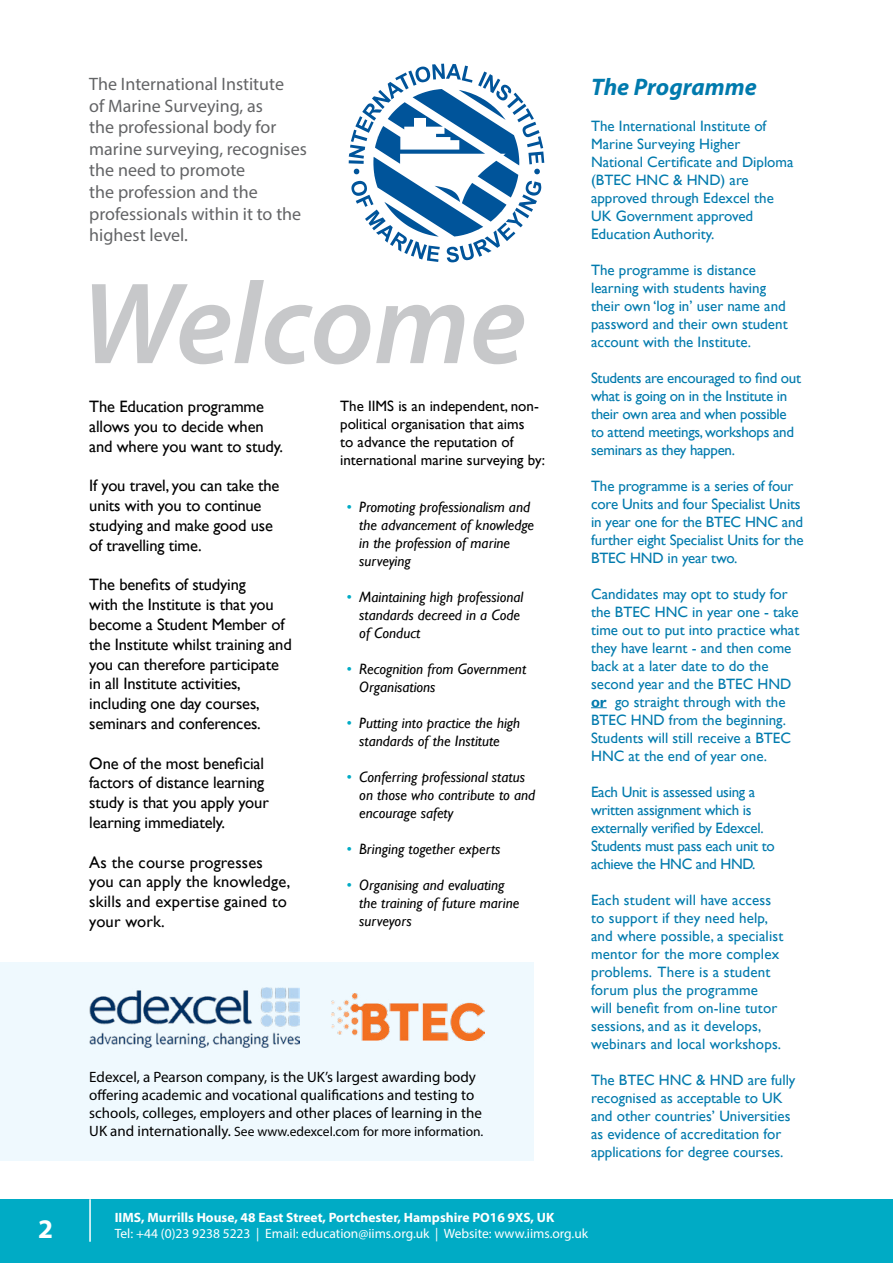
<style>
.page{position:relative;width:893px;height:1263px;background:#fff}
.page>*{position:absolute;margin:0;border:0;box-sizing:border-box;transform-origin:0 0}
.t1{font:italic 600 117px "Myriad Pro";color:#c7c8ca}
.t2{font:700 27px "Myriad Pro";color:#fff}
.t3{font:italic 700 24px "Myriad Pro";color:#007aad}
.t4{font:18px/21.6px "Myriad Pro";color:#636466}
.t5{font:16.5px/19.8px "Gill Sans";letter-spacing:-.01em;color:#000}
.t6{font:16.5px/19.8px "Gill Sans";letter-spacing:.01em;color:#000}
.t7{font:15px/18px "Gill Sans";color:#007aad}
.t8{font:italic 15px/18px "Gill Sans";color:#000}
.t9{font:15px/18px "Gill Sans";letter-spacing:-.02em;color:#007aad}
.t10{font:15px/18px "Myriad Pro";color:#000}
.t11{font:15px/18px "Gill Sans";color:#000}
.t12{font:13.5px "Myriad Pro";color:#fff}
.t13{font:700 13.5px "Myriad Pro";color:#fff}
.t14{font:13.5px "Myriad Pro";color:#000}
.s1{color:#00abc5}
.s2{font-size:15px}
.s3{font-weight:700}
</style>
<div class="page">
<div style="left:0;top:963px;width:534px;height:198px;background:#eff9fe"></div>
<svg style="left:591px;top:707px;width:16px;height:1px"></svg>
<img style="left:89px;top:988px;width:210px;height:59px">
<svg style="left:349px;top:64px;width:195px;height:198px"></svg>
<img style="left:332px;top:994px;width:153px;height:46px">
<div style="left:0;top:1199px;width:893px;height:64px;background:#00abc5"></div>
<hr style="left:89px;top:1199px;width:2px;height:43px;background:#fff">
<p class="t4" style="left:89px;top:73px;width:219px">The International Institute<br>of Marine Surveying, as<br>the professional body for marine surveying, recognises the need to promote<br>the profession and the professionals within it to the highest level.</p>
<h1 class="t1" style="left:81px;top:249px;width:447px">Welcome</h1>
<p class="t5" style="left:89px;top:397px;width:195px">The Education programme allows you to decide when and where you want to study.</p>
<p class="t5" style="left:89px;top:476px;width:192px">If you travel, you can take the units with you to continue studying and make good use of travelling time.</p>
<p class="t5" style="left:89px;top:575px;width:204px">The benefits of studying<br>with the Institute is that you become a Student Member of the Institute whilst training and you can therefore participate in all Institute activities, including one day courses, seminars and conferences.</p>
<p class="t5" style="left:89px;top:753px;width:181px">One of the most beneficial factors of distance learning study is that you apply your learning immediately.</p>
<p class="t6" style="left:89px;top:852px;width:203px">As the course progresses you can apply the knowledge, skills and expertise gained to your work.</p>
<p class="t11" style="left:340px;top:397px;width:206px">The IIMS is an independent, non&shy;political organisation that aims<br>to advance the reputation of international marine surveying by:</p>
<p class="t8" style="left:359px;top:498px;width:176px;text-indent:-13px"><span class="s1">•</span> Promoting professionalism and the advancement of knowledge in the profession of marine surveying</p>
<p class="t8" style="left:359px;top:588px;width:166px;text-indent:-13px"><span class="s1">•</span> Maintaining high professional standards decreed in a Code of Conduct</p>
<p class="t8" style="left:359px;top:660px;width:168px;text-indent:-13px"><span class="s1">•</span> Recognition from Government<br>Organisations</p>
<p class="t8" style="left:347px;top:714px;width:175px;text-align:center"><span class="s1">•</span> Putting into practice the high standards of the Institute</p>
<p class="t8" style="left:359px;top:768px;width:177px;text-indent:-13px"><span class="s1">•</span> Conferring professional status on those who contribute to and encourage safety</p>
<p class="t8" style="left:347px;top:840px;width:156px"><span class="s1">•</span> Bringing together experts</p>
<p class="t8" style="left:359px;top:876px;width:162px;text-indent:-13px"><span class="s1">•</span> Organising and evaluating the training of future marine surveyors</p>
<p class="t10" style="left:89px;top:1068px;width:394px">Edexcel, a Pearson company, is the UK’s largest awarding body offering academic and vocational qualifications and testing to schools, colleges, employers and other places of learning in the</p>
<p class="t14" style="left:89px;top:1123px;width:396px"><span class="s2">UK and internationally.</span> See www.edexcel.com for more information.</p>
<h3 class="t3" style="left:591px;top:71px;width:167px">The Programme</h3>
<p class="t7" style="left:591px;top:117px;width:204px">The International Institute of<br>Marine Surveying Higher<br>National Certificate and Diploma (BTEC HNC &amp; HND) are approved through Edexcel the<br>UK Government approved<br>Education Authority.</p>
<p class="t7" style="left:591px;top:261px;width:198px">The programme is distance learning with students having their own ‘log in’ user name and password and their own student account with the Institute.</p>
<p class="t9" style="left:591px;top:369px;width:211px">Students are encouraged to find out what is going on in the Institute in their own area and when possible to attend meetings, workshops and seminars as they happen.</p>
<p class="t7" style="left:591px;top:477px;width:214px">The programme is a series of four core Units and four Specialist Units in year one for the BTEC HNC and further eight Specialist Units for the<br>BTEC HND in year two.</p>
<p class="t7" style="left:591px;top:585px;width:210px">Candidates may opt to study for the BTEC HNC in year one - take time out to put into practice what they have learnt - and then come back at a later date to do the second year and the BTEC HND <span class="s3">or</span> go straight through with the<br>BTEC HND from the beginning.<br>Students will still receive a BTEC<br>HNC at the end of year one.</p>
<p class="t9" style="left:591px;top:783px;width:185px">Each Unit is assessed using a written assignment which is externally verified by Edexcel.<br>Students must pass each unit to achieve the HNC and HND.</p>
<p class="t7" style="left:591px;top:891px;width:194px">Each student will have access to support if they need help, and where possible, a specialist mentor for the more complex problems. There is a student forum plus the programme<br>will benefit from on-line tutor sessions, and as it develops, webinars and local workshops.</p>
<p class="t7" style="left:591px;top:1071px;width:206px">The BTEC HNC &amp; HND are fully recognised as acceptable to UK and other countries’ Universities as evidence of accreditation for applications for degree courses.</p>
<p class="t13" style="left:115px;top:1209px;width:441px">IIMS, Murrills House, 48 East Street, Portchester, Hampshire PO16 9XS, UK</p>
<h2 class="t2" style="left:38px;top:1211px;width:16px">2</h2>
<p class="t12" style="left:115px;top:1225px;width:475px">Tel: +44 (0)23 9238 5223 | Email: education@iims.org.uk | Website: www.iims.org.uk</p>
</div>
